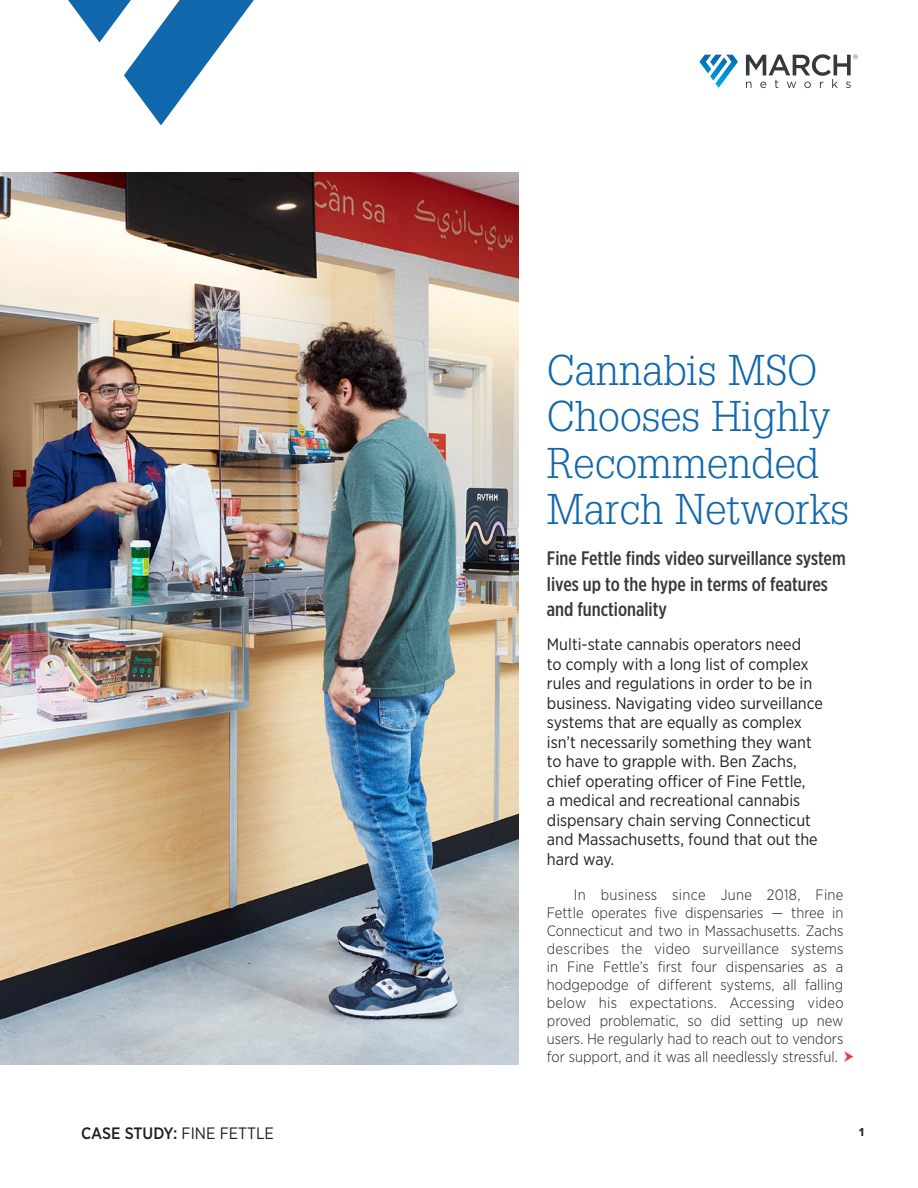
<style>
.page{position:relative;width:918px;height:1188px;background:#fff}
.page>*{position:absolute;margin:0;border:0;box-sizing:border-box;transform-origin:0 0}
._40_pt_title_header{font:300 42px/46.5px "Glypha LT Std";color:#1167ac}
.Paragraph_Style_1{font:500 19.5px/25.5px "Gotham X Narrow";color:#35393a}
.t1{font:16.5px/19.5px "Gotham Narrow";color:#231f20}
.t2{font:500 16.5px "Gotham Narrow";color:#231f20}
.t3{font:300 15px/18px "Gotham Narrow";color:#231f20;text-align:justify}
.t4{font:700 12px "Proxima Nova";color:#231f20}
.s1{font-weight:400}
</style>
<div class="page">
<svg style="left:699px;top:55px;width:39px;height:33px"></svg>
<svg style="left:746px;top:54px;width:112px;height:34px"></svg>
<svg style="left:68px;top:0;width:186px;height:125px"></svg>
<img style="left:0;top:173px;width:518px;height:892px">
<p class="t2" style="left:81px;top:1122px;width:194px">CASE STUDY: <span class="s1">FINE FETTLE</span></p>
<h1 class="_40_pt_title_header" style="left:547px;top:347px;width:304px">Cannabis MSO<br>Chooses Highly<br>Recommended<br>March Networks</h1>
<p class="Paragraph_Style_1" style="left:547px;top:545px;width:300px">Fine Fettle finds video surveillance system lives up to the hype in terms of features and functionality</p>
<p class="t1" style="left:547px;top:635px;width:278px">Multi-state cannabis operators need<br>to comply with a long list of complex rules and regulations in order to be in business. Navigating video surveillance systems that are equally as complex isn’t necessarily something they want to have to grapple with. Ben Zachs, chief operating officer of Fine Fettle,<br>a medical and recreational cannabis dispensary chain serving Connecticut and Massachusetts, found that out the hard way.</p>
<p class="t3" style="left:547px;top:885px;width:298px;text-indent:27px">In business since June 2018, Fine Fettle operates five dispensaries — three in Connecticut and two in Massachusetts. Zachs describes the video surveillance systems in Fine Fettle’s first four dispensaries as a hodgepodge of different systems, all falling below his expectations. Accessing video proved problematic, so did setting up new users. He regularly had to reach out to vendors for support, and it was all needlessly stressful.</p>
<p class="t4" style="left:859px;top:1123px;width:6px">1</p>
</div>
